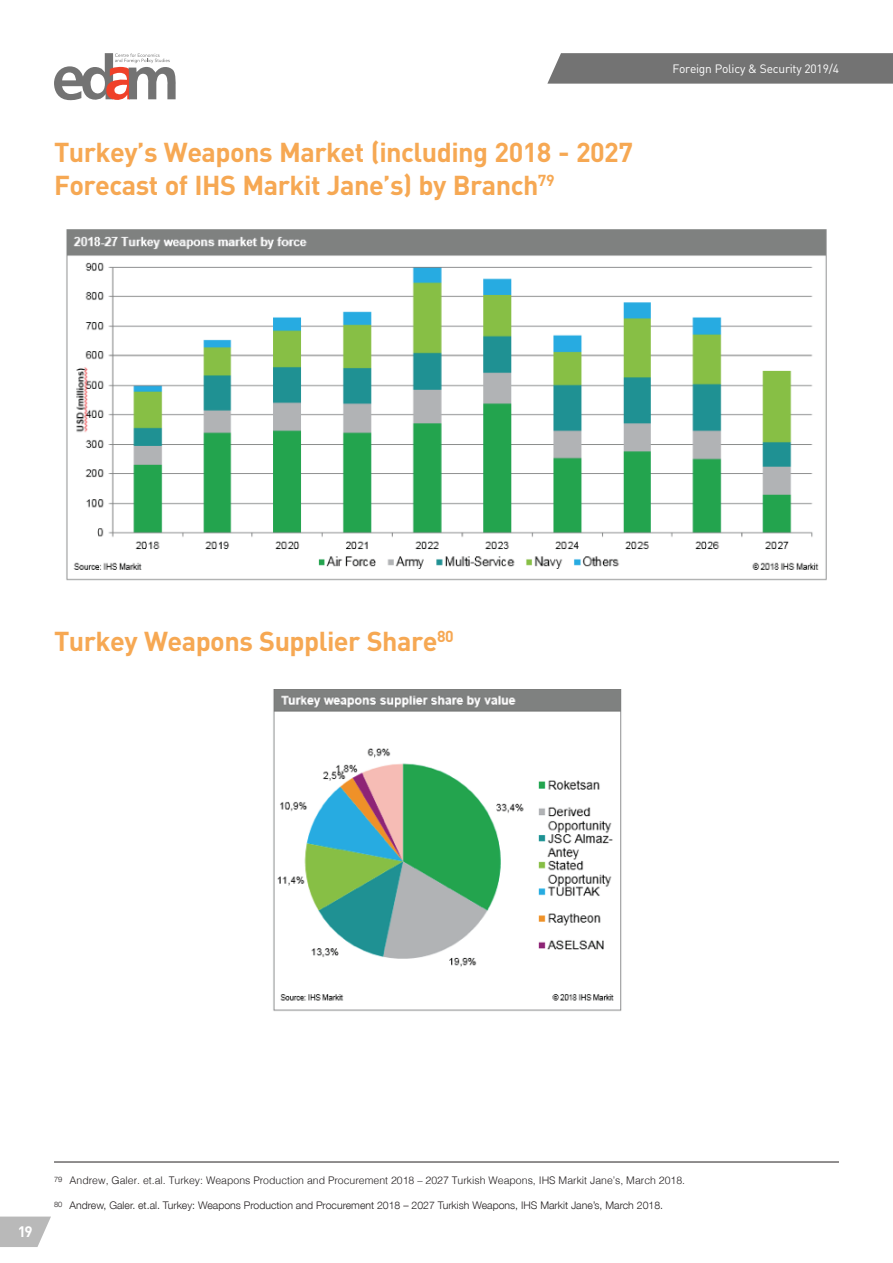
<style>
.page{position:relative;width:893px;height:1263px;background:#fff}
.page>*{position:absolute;margin:0;border:0;box-sizing:border-box;transform-origin:0 0}
.t1{font:700 27px/32.4px "DIN";letter-spacing:-.02em;color:#f6a853}
.t2{font:700 15px "DIN";color:#fff}
.t3{font:12px "DIN";letter-spacing:-.02em;color:#fff}
.t4{font:300 10.5px "Helvetica";color:#231f20}
.t5{font:300 10.5px "Helvetica Neue LT Pro";color:#231f20}
.t6{font:300 7.5px "Helvetica Neue LT Pro";color:#231f20}
</style>
<div class="page">
<svg style="left:0;top:1216px;width:51px;height:31px;background:#c3c3c3"></svg>
<svg style="left:547px;top:53px;width:346px;height:31px;background:#787878"></svg>
<svg style="left:54px;top:53px;width:122px;height:48px"></svg>
<img style="left:66px;top:229px;width:761px;height:352px">
<img style="left:273px;top:690px;width:349px;height:321px">
<hr style="left:54px;top:1162px;width:785px;height:1px;background:#231f20">
<h1 class="t1" style="left:54px;top:135px;width:580px">Turkey’s Weapons Market (including 2018 - 2027<br>Forecast of IHS Markit Jane’s) by Branch<sup>79</sup></h1>
<p class="t3" style="left:672px;top:61px;width:168px">Foreign Policy &amp; Security 2019/4</p>
<h1 class="t1" style="left:54px;top:624px;width:401px">Turkey Weapons Supplier Share<sup>80</sup></h1>
<h2 class="t2" style="left:18px;top:1222px;width:16px">19</h2>
<p class="t4" style="left:70px;top:1171px;width:617px">Andrew, Galer. et.al. Turkey: Weapons Production and Procurement 2018 – 2027 Turkish Weapons, IHS Markit Jane’s, March 2018.</p>
<p class="t5" style="left:70px;top:1199px;width:595px">Andrew, Galer. et.al. Turkey: Weapons Production and Procurement 2018 – 2027 Turkish Weapons, IHS Markit Jane’s, March 2018.</p>
<p class="t6" style="left:54px;top:1174px;width:10px">79</p>
<p class="t6" style="left:54px;top:1200px;width:10px">80</p>
</div>
